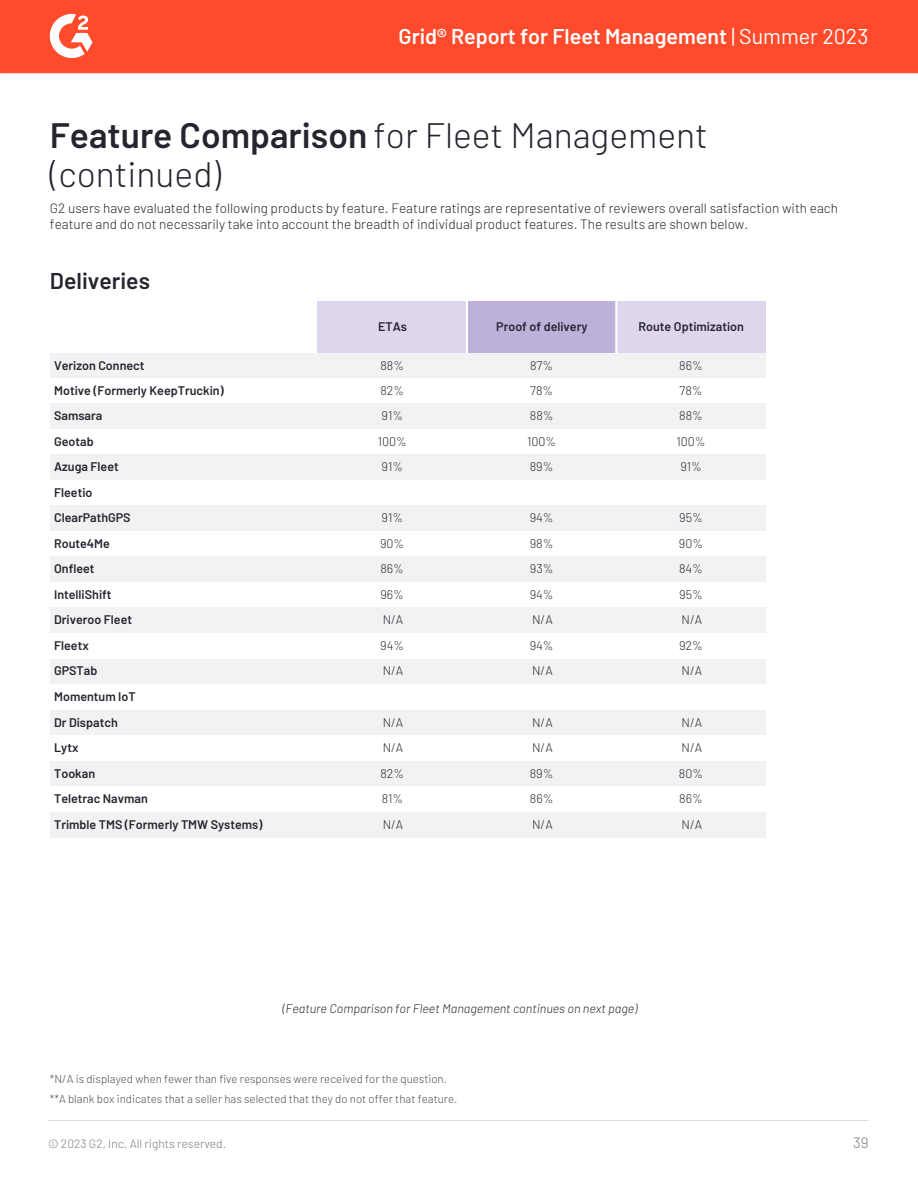
<style>
.page{position:relative;width:918px;height:1188px;background:#fff}
.page>*{position:absolute;margin:0;border:0;box-sizing:border-box;transform-origin:0 0}
.t1{font:300 35.4px/39.2px "Barlow";color:#252530}
.t2{font:600 22.95px "Barlow";color:#252530}
.t3{font:600 21.45px "Barlow";color:#fff}
.t4{font:300 15px "Barlow";color:#7c7c83}
.t5{font:300 13.5px/16.2px "Barlow";color:#252530}
.t6{font:600 12.45px/25.5px "Barlow";color:#252530}
.t7{font:300 12.45px "Barlow";color:#252530}
.t8{font:italic 300 12.45px "Barlow";color:#252530}
.t9{font:300 12px "Barlow";color:#7c7c83}
.t10{font:300 11.4px/19.4px "Barlow";color:#4d4d4d}
.s1{font-weight:400}
.s2{font-weight:600}
</style>
<div class="page">
<div style="left:0;top:0;width:918px;height:73px;background:#ff4a2b"></div>
<svg style="left:49px;top:14px;width:44px;height:44px"></svg>
<div style="left:318px;top:301px;width:149px;height:52px;background:#ded6ed"></div>
<div style="left:467px;top:301px;width:149px;height:52px;background:#bdb0d9"></div>
<hr style="left:466px;top:301px;width:2px;height:53px;background:#fff">
<div style="left:616px;top:301px;width:150px;height:52px;background:#ded6ed"></div>
<hr style="left:615px;top:301px;width:2px;height:53px;background:#fff">
<div style="left:50px;top:353px;width:716px;height:26px;background:#f2f2f2"></div>
<div style="left:50px;top:378px;width:716px;height:25px;background:#fff"></div>
<div style="left:50px;top:403px;width:716px;height:26px;background:#f2f2f2"></div>
<div style="left:50px;top:455px;width:716px;height:25px;background:#f2f2f2"></div>
<div style="left:50px;top:506px;width:716px;height:25px;background:#f2f2f2"></div>
<div style="left:50px;top:557px;width:716px;height:25px;background:#f2f2f2"></div>
<div style="left:50px;top:608px;width:716px;height:25px;background:#f2f2f2"></div>
<div style="left:50px;top:659px;width:716px;height:25px;background:#f2f2f2"></div>
<div style="left:50px;top:710px;width:716px;height:25px;background:#f2f2f2"></div>
<div style="left:50px;top:761px;width:716px;height:25px;background:#f2f2f2"></div>
<div style="left:50px;top:812px;width:716px;height:26px;background:#f2f2f2"></div>
<hr style="left:48px;top:1120px;width:820px;height:1px;background:#dbdedb">
<h3 class="t3" style="left:399px;top:22px;width:471px">Grid® Report for Fleet Management <span class="s1">| Summer 2023</span></h3>
<h1 class="t1" style="left:50px;top:114px;width:660px"><span class="s2">Feature Comparison</span> for Fleet Management (continued)</h1>
<p class="t5" style="left:50px;top:200px;width:790px">G2 users have evaluated the following products by feature. Feature ratings are representative of reviewers overall satisfaction with each feature and do not necessarily take into account the breadth of individual product features. The results are shown below.</p>
<h2 class="t2" style="left:50px;top:266px;width:102px">Deliveries</h2>
<p class="t6" style="left:378px;top:313px;width:30px">ETAs</p>
<p class="t6" style="left:496px;top:313px;width:93px">Proof of delivery</p>
<p class="t6" style="left:639px;top:313px;width:107px">Route Optimization</p>
<p class="t6" style="left:54px;top:352px;width:92px">Verizon Connect</p>
<p class="t7" style="left:380px;top:358px;width:25px">88%</p>
<p class="t7" style="left:530px;top:358px;width:24px">87%</p>
<p class="t7" style="left:679px;top:358px;width:25px">86%</p>
<p class="t6" style="left:54px;top:377px;width:171px">Motive (Formerly KeepTruckin)</p>
<p class="t7" style="left:380px;top:382px;width:25px">82%</p>
<p class="t7" style="left:530px;top:382px;width:24px">78%</p>
<p class="t7" style="left:680px;top:382px;width:24px">78%</p>
<p class="t6" style="left:54px;top:402px;width:50px">Samsara</p>
<p class="t7" style="left:382px;top:408px;width:23px">91%</p>
<p class="t7" style="left:530px;top:408px;width:25px">88%</p>
<p class="t7" style="left:679px;top:408px;width:25px">88%</p>
<p class="t6" style="left:54px;top:428px;width:41px">Geotab</p>
<p class="t7" style="left:378px;top:433px;width:31px">100%</p>
<p class="t7" style="left:527px;top:433px;width:31px">100%</p>
<p class="t7" style="left:677px;top:433px;width:31px">100%</p>
<p class="t6" style="left:54px;top:453px;width:66px">Azuga Fleet</p>
<p class="t7" style="left:382px;top:459px;width:23px">91%</p>
<p class="t7" style="left:530px;top:459px;width:25px">89%</p>
<p class="t7" style="left:680px;top:459px;width:23px">91%</p>
<p class="t6" style="left:54px;top:479px;width:78px">Fleetio<br>ClearPathGPS</p>
<p class="t7" style="left:382px;top:510px;width:23px">91%</p>
<p class="t7" style="left:530px;top:510px;width:25px">94%</p>
<p class="t7" style="left:679px;top:510px;width:25px">95%</p>
<p class="t6" style="left:54px;top:530px;width:57px">Route4Me</p>
<p class="t7" style="left:380px;top:535px;width:26px">90%</p>
<p class="t7" style="left:530px;top:535px;width:25px">98%</p>
<p class="t7" style="left:679px;top:535px;width:26px">90%</p>
<p class="t6" style="left:54px;top:556px;width:42px">Onfleet</p>
<p class="t7" style="left:380px;top:561px;width:25px">86%</p>
<p class="t7" style="left:530px;top:561px;width:25px">93%</p>
<p class="t7" style="left:679px;top:561px;width:25px">84%</p>
<p class="t6" style="left:54px;top:581px;width:59px">IntelliShift</p>
<p class="t7" style="left:380px;top:586px;width:25px">96%</p>
<p class="t7" style="left:530px;top:586px;width:25px">94%</p>
<p class="t7" style="left:679px;top:586px;width:25px">95%</p>
<p class="t6" style="left:54px;top:607px;width:80px">Driveroo Fleet</p>
<p class="t7" style="left:383px;top:612px;width:22px">N/A</p>
<p class="t7" style="left:532px;top:612px;width:22px">N/A</p>
<p class="t7" style="left:682px;top:612px;width:22px">N/A</p>
<p class="t6" style="left:54px;top:632px;width:36px">Fleetx</p>
<p class="t7" style="left:380px;top:637px;width:25px">94%</p>
<p class="t7" style="left:530px;top:637px;width:25px">94%</p>
<p class="t7" style="left:679px;top:637px;width:25px">92%</p>
<p class="t6" style="left:54px;top:658px;width:45px">GPSTab</p>
<p class="t7" style="left:383px;top:663px;width:22px">N/A</p>
<p class="t7" style="left:532px;top:663px;width:22px">N/A</p>
<p class="t7" style="left:682px;top:663px;width:22px">N/A</p>
<p class="t6" style="left:54px;top:683px;width:83px">Momentum IoT<br>Dr Dispatch</p>
<p class="t7" style="left:383px;top:714px;width:22px">N/A</p>
<p class="t7" style="left:532px;top:714px;width:22px">N/A</p>
<p class="t7" style="left:682px;top:714px;width:22px">N/A</p>
<p class="t6" style="left:54px;top:734px;width:26px">Lytx</p>
<p class="t7" style="left:383px;top:740px;width:22px">N/A</p>
<p class="t7" style="left:532px;top:740px;width:22px">N/A</p>
<p class="t7" style="left:682px;top:740px;width:22px">N/A</p>
<p class="t6" style="left:54px;top:760px;width:43px">Tookan</p>
<p class="t7" style="left:380px;top:765px;width:25px">82%</p>
<p class="t7" style="left:530px;top:765px;width:25px">89%</p>
<p class="t7" style="left:679px;top:765px;width:26px">80%</p>
<p class="t6" style="left:54px;top:785px;width:95px">Teletrac Navman</p>
<p class="t7" style="left:382px;top:791px;width:23px">81%</p>
<p class="t7" style="left:530px;top:791px;width:25px">86%</p>
<p class="t7" style="left:679px;top:791px;width:25px">86%</p>
<p class="t6" style="left:54px;top:811px;width:210px">Trimble TMS (Formerly TMW Systems)</p>
<p class="t7" style="left:383px;top:816px;width:22px">N/A</p>
<p class="t7" style="left:532px;top:816px;width:22px">N/A</p>
<p class="t7" style="left:682px;top:816px;width:22px">N/A</p>
<p class="t8" style="left:283px;top:1000px;width:356px">(Feature Comparison for Fleet Management continues on next page)</p>
<p class="t10" style="left:50px;top:1069px;width:409px">*N/A is displayed when fewer than five responses were received for the question. **A blank box indicates that a seller has selected that they do not offer that feature.</p>
<p class="t9" style="left:48px;top:1136px;width:180px">© 2023 G2, Inc. All rights reserved.</p>
<p class="t4" style="left:853px;top:1132px;width:17px">39</p>
</div>
